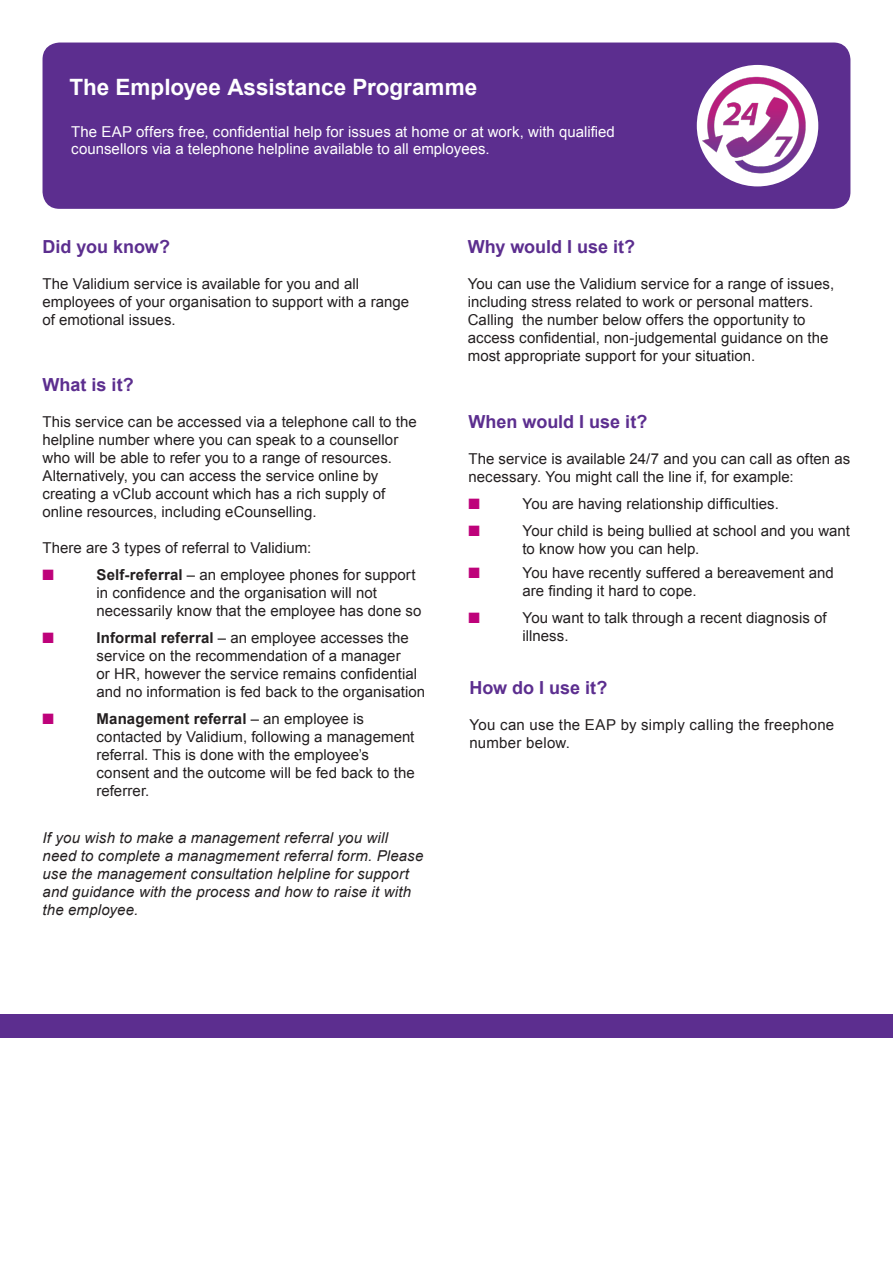
<style>
.page{position:relative;width:893px;height:1263px;background:#fff}
.page>*{position:absolute;margin:0;border:0;box-sizing:border-box;transform-origin:0 0}
.t1{font:700 22.5px "Arial";color:#fff}
.t2{font:700 18px "Arial";color:#5c2e8f}
.t3{font:15px/18px "Arial";letter-spacing:.005em;color:#231f20}
.t4{font:italic 15px/18px "Arial";letter-spacing:.01em;color:#231f20}
.t5{font:15px/17.1px "Arial";letter-spacing:.005em;color:#fff}
.t6{font:700 15px "Arial";letter-spacing:.01em;color:#231f20}
.t7{font:15px "Zapf Dingbats ITC";color:#be027a}
.s1{font-style:inherit}
.s2{font-weight:700}
.s3{font-weight:400}
</style>
<div class="page">
<div style="left:43px;top:43px;width:807px;height:166px;background:#5c2e8f;border-radius:17px"></div>
<svg style="left:696px;top:64px;width:123px;height:124px"></svg>
<img style="left:702px;top:69px;width:108px;height:108px">
<div style="left:0;top:1014px;width:893px;height:23px;background:#5c2e8f"></div>
<p class="t1" style="left:69px;top:72px;width:409px">The Employee Assistance Programme</p>
<p class="t5" style="left:71px;top:123px;width:545px">The EAP offers free, confidential help for issues at home or at work, with <span class="s1">qualified </span>counsellors <span class="s1">via a telephone helpline available to all employees.</span></p>
<p class="t2" style="left:43px;top:235px;width:129px">Did you know?</p>
<p class="t3" style="left:43px;top:275px;width:368px">The Validium service is available for you and all employees of your organisation to support with a range of emotional issues.</p>
<p class="t2" style="left:43px;top:373px;width:93px">What is it?</p>
<p class="t3" style="left:43px;top:413px;width:376px">This service can be accessed via a telephone call to the helpline number where you can speak to a counsellor who will be able to refer you to a range of resources.<br>Alternatively, you can access the service online by creating a vClub account which has a rich supply of online resources, including eCounselling.</p>
<p class="t3" style="left:43px;top:539px;width:270px">There are 3 types of referral to Validium:</p>
<p class="t7" style="left:43px;top:568px;width:13px">■</p>
<p class="t3" style="left:97px;top:566px;width:321px"><span class="s2">Self-referral</span> – an employee phones for support</p>
<p class="t3" style="left:97px;top:584px;width:282px">in confidence and the organisation will not</p>
<p class="t3" style="left:97px;top:602px;width:326px">necessarily know that the employee has done so</p>
<p class="t7" style="left:43px;top:631px;width:13px">■</p>
<p class="t3" style="left:97px;top:629px;width:314px"><span class="s2">Informal referral</span> – an employee accesses the</p>
<p class="t3" style="left:97px;top:647px;width:306px">service on the recommendation of a manager</p>
<p class="t3" style="left:97px;top:665px;width:322px">or HR, however the service remains confidential</p>
<p class="t3" style="left:97px;top:683px;width:330px">and no information is fed back to the organisation</p>
<p class="t7" style="left:43px;top:712px;width:13px">■</p>
<p class="t6" style="left:97px;top:709px;width:269px">Management referral <span class="s3">– an employee is</span></p>
<p class="t3" style="left:97px;top:728px;width:319px">contacted by Validium, following a management</p>
<p class="t3" style="left:97px;top:746px;width:274px">referral. This is done with the employee’s</p>
<p class="t3" style="left:97px;top:764px;width:320px">consent and the outcome will be fed back to the</p>
<p class="t3" style="left:97px;top:782px;width:54px">referrer.</p>
<p class="t4" style="left:43px;top:829px;width:382px">If you wish to make a management referral you will need to complete a managmement referral form. Please use the management consultation helpline for support and guidance with the process and how to raise it with the employee.</p>
<p class="t2" style="left:468px;top:234px;width:169px">Why would I use it?</p>
<p class="t3" style="left:468px;top:275px;width:368px">You can use the Validium service for a range of issues, including stress related to work or personal matters.<br>Calling the number below offers the opportunity to access confidential, non-judgemental guidance on the most appropriate support for your situation.</p>
<p class="t2" style="left:468px;top:409px;width:180px">When would I use it?</p>
<p class="t3" style="left:468px;top:450px;width:383px">The service is available 24/7 and you can call as often as necessary. You might call the line if, for example:</p>
<p class="t7" style="left:468px;top:496px;width:13px">■</p>
<p class="t3" style="left:522px;top:495px;width:258px">You are having relationship difficulties.</p>
<p class="t7" style="left:468px;top:523px;width:13px">■</p>
<p class="t3" style="left:522px;top:522px;width:329px">Your child is being bullied at school and you want</p>
<p class="t3" style="left:522px;top:540px;width:178px">to know how you can help.</p>
<p class="t7" style="left:468px;top:566px;width:13px">■</p>
<p class="t3" style="left:522px;top:564px;width:313px">You have recently suffered a bereavement and</p>
<p class="t3" style="left:522px;top:582px;width:176px">are finding it hard to cope.</p>
<p class="t7" style="left:468px;top:611px;width:13px">■</p>
<p class="t3" style="left:522px;top:609px;width:305px">You want to talk through a recent diagnosis of</p>
<p class="t3" style="left:522px;top:627px;width:48px">illness.</p>
<p class="t2" style="left:469px;top:675px;width:139px">How do I use it?</p>
<p class="t3" style="left:469px;top:715px;width:366px">You can use the EAP by simply calling the freephone number below.</p>
</div>
